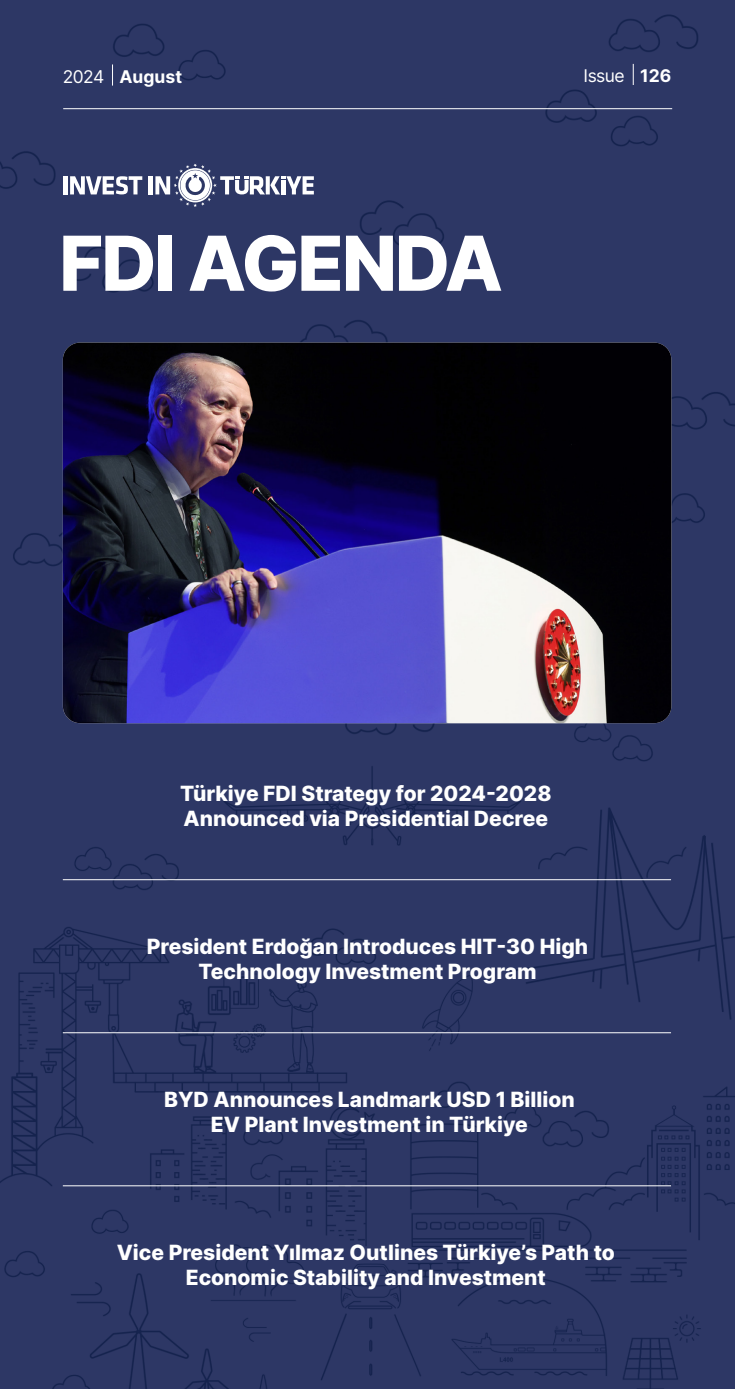
<style>
.page{position:relative;width:735px;height:1389px;background:#fff}
.page>*{position:absolute;margin:0;border:0;box-sizing:border-box;transform-origin:0 0}
.t1{font:800 75.77px "Inter";letter-spacing:-.03em;color:#fff}
.t2{font:800 21px/25.2px "Inter";color:#fff;text-align:center}
.t3{font:700 17.5px "Inter";color:#fff}
.t4{font:17.5px "Inter";letter-spacing:-.03em;color:#fff}
.s1{font-weight:400}
.s2{font-weight:700}
</style>
<div class="page">
<div style="left:0;top:0;width:734px;height:1389px;background:#2d3765"></div>
<img style="left:63px;top:343px;width:608px;height:380px">
<hr style="left:63px;top:879px;width:607px;height:1px;background:#fff">
<hr style="left:63px;top:1185px;width:607px;height:1px;background:#fff">
<hr style="left:63px;top:1032px;width:607px;height:1px;background:#fff">
<hr style="left:63px;top:108px;width:608px;height:1px;background:#fff">
<svg style="left:112px;top:64px;width:1px;height:22px"></svg>
<svg style="left:632px;top:64px;width:1px;height:21px"></svg>
<hr style="left:63px;top:176px;width:4px;height:18px;background:#fff">
<svg style="left:70px;top:176px;width:72px;height:18px"></svg>
<hr style="left:148px;top:176px;width:4px;height:18px;background:#fff">
<svg style="left:155px;top:164px;width:159px;height:43px"></svg>
<p class="t3" style="left:63px;top:63px;width:121px"><span class="s1">2024</span> August</p>
<p class="t4" style="left:583px;top:63px;width:89px">Issue <span class="s2">126</span></p>
<h1 class="t1" style="left:59px;top:206px;width:445px">FDI AGENDA</h1>
<p class="t2" style="left:180px;top:780px;width:373px;text-align:left">Türkiye FDI Strategy for 2024-2028<br>Announced via Presidential Decree</p>
<p class="t2" style="left:147px;top:933px;width:442px">President Erdoğan Introduces HIT-30 High<br>Technology Investment Program</p>
<p class="t2" style="left:164px;top:1086px;width:412px">BYD Announces Landmark USD 1 Billion<br>EV Plant Investment in Türkiye</p>
<p class="t2" style="left:117px;top:1239px;width:499px">Vice President Yılmaz Outlines Türkiye’s Path to<br>Economic Stability and Investment</p>
</div>
